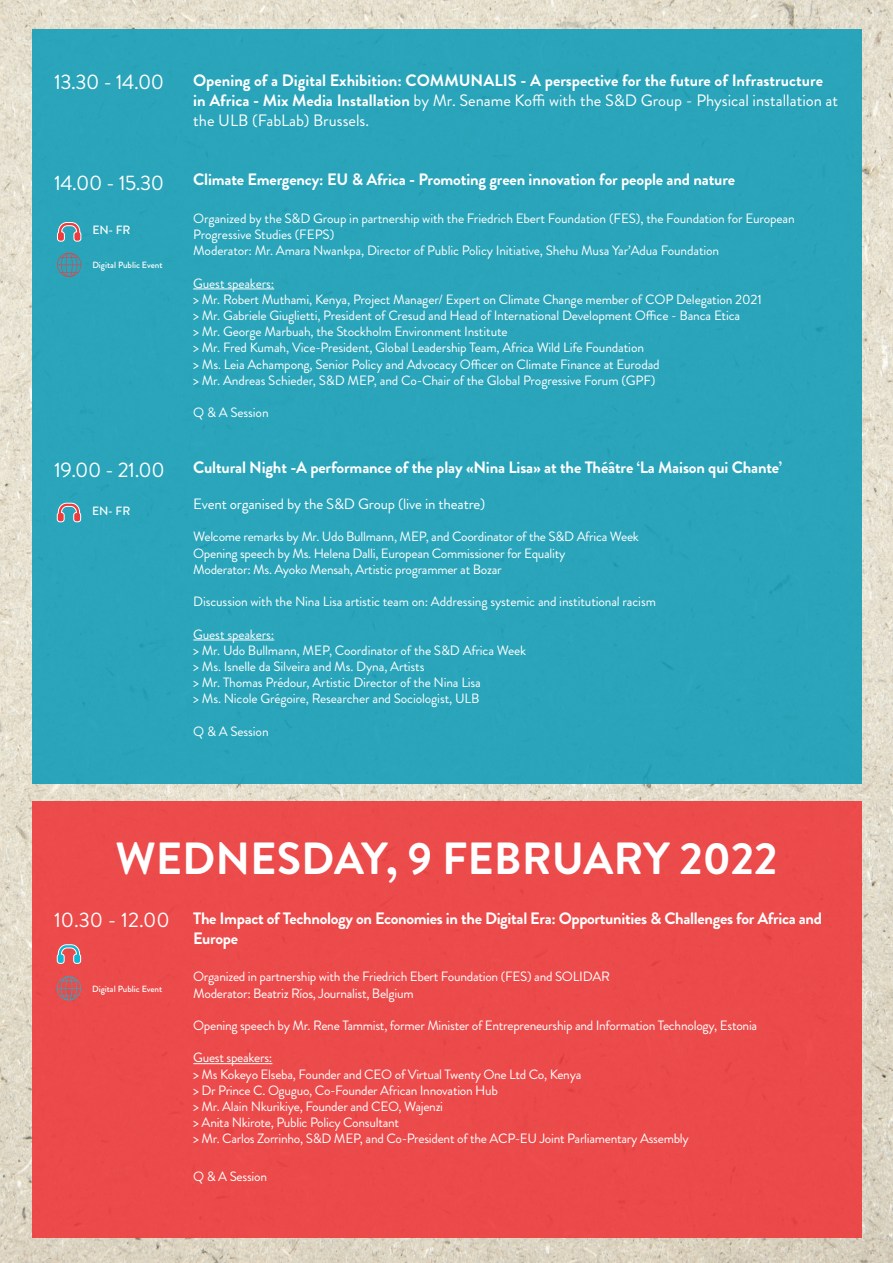
<style>
.page{position:relative;width:893px;height:1263px;background:#fff}
.page>*{position:absolute;margin:0;border:0;box-sizing:border-box;transform-origin:0 0}
.t1{font:700 45px "Brandon Grotesque";color:#fff}
.t2{font:21px "Brandon Grotesque";letter-spacing:-.02em;color:#fff}
.t3{font:700 16.5px/19.8px "Brandon Grotesque";letter-spacing:-.01em;color:#fff}
.t4{font:15px "Brandon Grotesque";letter-spacing:-.01em;color:#fff}
.t5{font:13.5px/16.2px "Brandon Grotesque";letter-spacing:-.015em;color:#fff}
.t6{font:500 12px "Brandon Grotesque";color:#fff}
.t7{font:500 9px "Brandon Grotesque";color:#fff}
.s1{font-weight:400}
</style>
<div class="page">
<img style="left:1px;top:0;width:892px;height:1263px">
<img style="left:0;top:0;width:1px;height:1263px">
<div style="left:32px;top:30px;width:829px;height:754px;background:#2aa4ba"></div>
<hr style="left:193px;top:289px;width:81px;height:1px;background:#fff">
<hr style="left:193px;top:640px;width:81px;height:1px;background:#fff">
<svg style="left:57px;top:222px;width:24px;height:19px"></svg>
<svg style="left:57px;top:503px;width:24px;height:19px"></svg>
<svg style="left:57px;top:253px;width:24px;height:24px"></svg>
<div style="left:32px;top:801px;width:829px;height:436px;background:#ec4b4a"></div>
<hr style="left:193px;top:1063px;width:79px;height:1px;background:#fff">
<svg style="left:57px;top:945px;width:24px;height:18px"></svg>
<svg style="left:57px;top:976px;width:24px;height:24px"></svg>
<h2 class="t2" style="left:54px;top:67px;width:112px">13.30 - 14.00</h2>
<h2 class="t2" style="left:54px;top:168px;width:112px">14.00 - 15.30</h2>
<p class="t6" style="left:92px;top:221px;width:40px">EN- FR</p>
<p class="t7" style="left:92px;top:259px;width:72px">Digital Public Event</p>
<h2 class="t2" style="left:54px;top:455px;width:112px">19.00 - 21.00</h2>
<p class="t6" style="left:92px;top:502px;width:40px">EN- FR</p>
<p class="t3" style="left:193px;top:71px;width:646px">Opening of a Digital Exhibition: COMMUNALIS - A perspective for the future of Infrastructure in Africa - Mix Media Installation <span class="s1">by Mr. Sename Koffi with the S&amp;D Group - Physical installation at the ULB (FabLab) Brussels.</span></p>
<p class="t3" style="left:193px;top:170px;width:543px">Climate Emergency: EU &amp; Africa - Promoting green innovation for people and nature</p>
<p class="t5" style="left:193px;top:210px;width:603px">Organized by the S&amp;D Group in partnership with the Friedrich Ebert Foundation (FES), the Foundation for European<br>Progressive Studies (FEPS)<br>Moderator: Mr. Amara Nwankpa, Director of Public Policy Initiative, Shehu Musa Yar’Adua Foundation</p>
<p class="t5" style="left:193px;top:275px;width:570px">Guest speakers:<br>&gt; Mr. Robert Muthami, Kenya, Project Manager/ Expert on Climate Change member of COP Delegation 2021 &gt; Mr. Gabriele Giuglietti, President of Cresud and Head of International Development Office - Banca Etica<br>&gt; Mr. George Marbuah, the Stockholm Environment Institute<br>&gt; Mr. Fred Kumah, Vice-President, Global Leadership Team, Africa Wild Life Foundation<br>&gt; Ms. Leia Achampong, Senior Policy and Advocacy Officer on Climate Finance at Eurodad<br>&gt; Mr. Andreas Schieder, S&amp;D MEP, and Co-Chair of the Global Progressive Forum (GPF)</p>
<p class="t5" style="left:193px;top:405px;width:77px">Q &amp; A Session</p>
<p class="t3" style="left:193px;top:458px;width:590px">Cultural Night -A performance of the play «Nina Lisa» at the Théâtre ‘La Maison qui Chante’</p>
<p class="t4" style="left:193px;top:493px;width:293px">Event organised by the S&amp;D Group (live in theatre)</p>
<p class="t5" style="left:193px;top:529px;width:447px">Welcome remarks by Mr. Udo Bullmann, MEP, and Coordinator of the S&amp;D Africa Week<br>Opening speech by Ms. Helena Dalli, European Commissioner for Equality<br>Moderator: Ms. Ayoko Mensah, Artistic programmer at Bozar</p>
<p class="t5" style="left:193px;top:594px;width:464px">Discussion with the Nina Lisa artistic team on: Addressing systemic and institutional racism</p>
<p class="t5" style="left:193px;top:626px;width:335px">Guest speakers:<br>&gt; Mr. Udo Bullmann, MEP, Coordinator of the S&amp;D Africa Week &gt; Ms. Isnelle da Silveira and Ms. Dyna, Artists<br>&gt; Mr. Thomas Prédour, Artistic Director of the Nina Lisa<br>&gt; Ms. Nicole Grégoire, Researcher and Sociologist, ULB</p>
<p class="t5" style="left:193px;top:723px;width:77px">Q &amp; A Session</p>
<h1 class="t1" style="left:116px;top:826px;width:663px">WEDNESDAY, 9 FEBRUARY 2022</h1>
<p class="t3" style="left:193px;top:908px;width:630px">The Impact of Technology on Economies in the Digital Era: Opportunities &amp; Challenges for Africa and<br>Europe</p>
<p class="t5" style="left:193px;top:969px;width:418px">Organized in partnership with the Friedrich Ebert Foundation (FES) and SOLIDAR<br>Moderator: Beatriz Ríos, Journalist, Belgium</p>
<p class="t5" style="left:193px;top:1017px;width:565px">Opening speech by Mr. Rene Tammist, former Minister of Entrepreneurship and Information Technology, Estonia</p>
<p class="t5" style="left:193px;top:1050px;width:497px">Guest speakers:<br>&gt; Ms Kokeyo Elseba, Founder and CEO of Virtual Twenty One Ltd Co, Kenya<br>&gt; Dr Prince C. Oguguo, Co-Founder African Innovation Hub<br>&gt; Mr. Alain Nkurikiye, Founder and CEO, Wajenzi<br>&gt; Anita Nkirote, Public Policy Consultant<br>&gt; Mr. Carlos Zorrinho, S&amp;D MEP, and Co-President of the ACP-EU Joint Parliamentary Assembly</p>
<p class="t5" style="left:193px;top:1168px;width:75px">Q &amp; A Session</p>
<h2 class="t2" style="left:54px;top:905px;width:117px">10.30 - 12.00</h2>
<p class="t7" style="left:92px;top:982px;width:72px">Digital Public Event</p>
</div>
